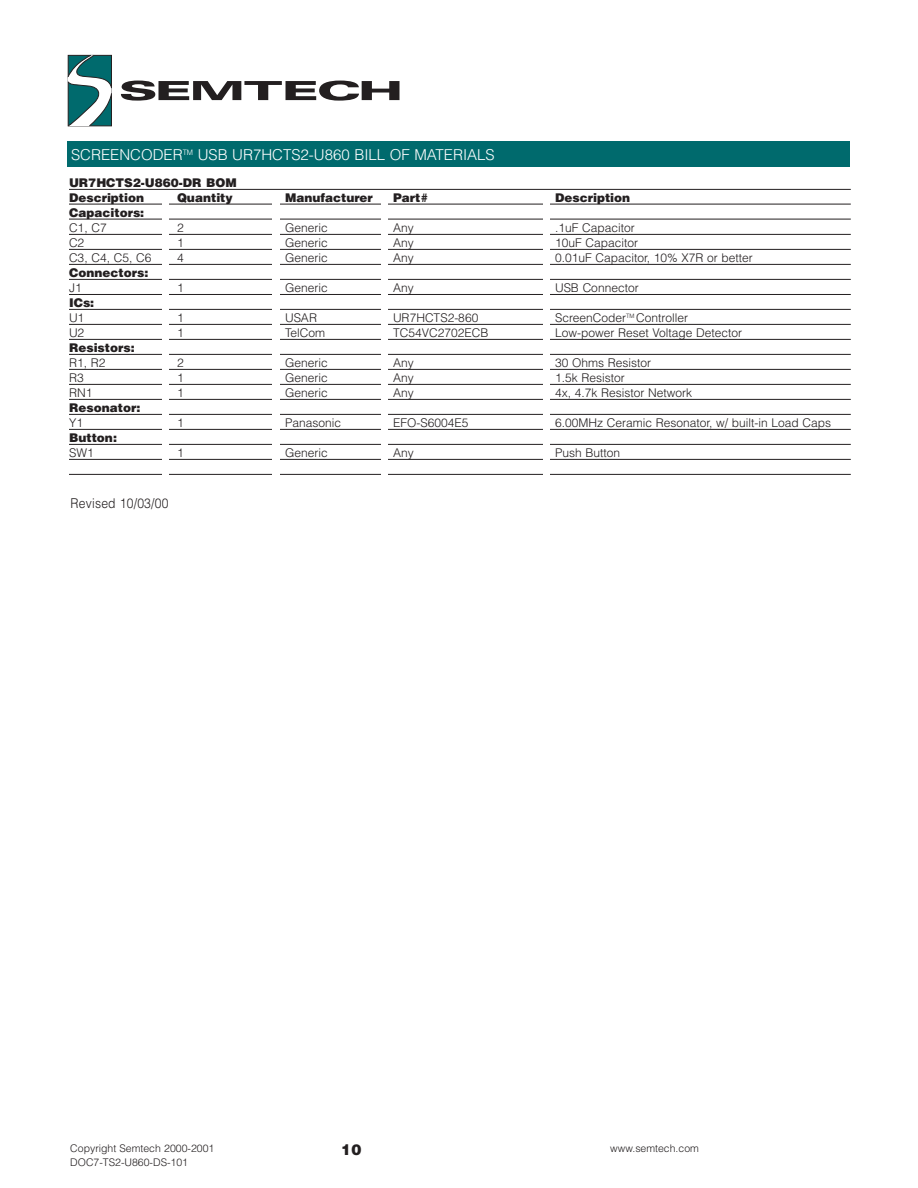
<style>
.page{position:relative;width:918px;height:1188px;background:#fff}
.page>*{position:absolute;margin:0;border:0;box-sizing:border-box;transform-origin:0 0}
.t1{font:300 15px "Helvetica";color:#fff}
.t2{font:900 15px "Helvetica";color:#231f20}
.t3{font:300 13.5px "Helvetica";letter-spacing:.015em;color:#231f20;scale:.9 1}
.t4{font:300 12px "Helvetica";color:#231f20}
.t5{font:900 12px/15px "Helvetica";color:#231f20}
.t6{font:300 10.5px/13.5px "Helvetica";color:#231f20}
</style>
<div class="page">
<div style="left:68px;top:142px;width:782px;height:25px;background:#006a6d"></div>
<svg style="left:67px;top:55px;width:332px;height:71px"></svg>
<hr style="left:69px;top:189px;width:782px;height:1px;background:#231f20">
<hr style="left:69px;top:204px;width:782px;height:1px;background:#231f20">
<hr style="left:69px;top:219px;width:782px;height:1px;background:#231f20">
<hr style="left:69px;top:234px;width:782px;height:1px;background:#231f20">
<hr style="left:69px;top:249px;width:782px;height:1px;background:#231f20">
<hr style="left:69px;top:264px;width:782px;height:1px;background:#231f20">
<hr style="left:69px;top:279px;width:782px;height:1px;background:#231f20">
<hr style="left:69px;top:294px;width:782px;height:1px;background:#231f20">
<hr style="left:69px;top:309px;width:782px;height:1px;background:#231f20">
<hr style="left:69px;top:324px;width:782px;height:1px;background:#231f20">
<hr style="left:69px;top:339px;width:782px;height:1px;background:#231f20">
<hr style="left:69px;top:354px;width:782px;height:1px;background:#231f20">
<hr style="left:69px;top:369px;width:782px;height:1px;background:#231f20">
<hr style="left:69px;top:384px;width:782px;height:1px;background:#231f20">
<hr style="left:69px;top:399px;width:782px;height:1px;background:#231f20">
<hr style="left:69px;top:414px;width:782px;height:1px;background:#231f20">
<hr style="left:69px;top:429px;width:782px;height:1px;background:#231f20">
<hr style="left:69px;top:444px;width:782px;height:1px;background:#231f20">
<hr style="left:69px;top:459px;width:782px;height:1px;background:#231f20">
<hr style="left:69px;top:474px;width:782px;height:1px;background:#231f20">
<div style="left:163px;top:196px;width:6px;height:289px;background:#fff"></div>
<div style="left:381px;top:198px;width:7px;height:284px;background:#fff"></div>
<div style="left:272px;top:194px;width:8px;height:290px;background:#fff"></div>
<div style="left:543px;top:194px;width:7px;height:289px;background:#fff"></div>
<p class="t1" style="left:71px;top:149px;width:425px">SCREENCODER<sup>TM</sup> USB UR7HCTS2-U860 BILL OF MATERIALS</p>
<p class="t5" style="left:69px;top:176px;width:169px">UR7HCTS2-U860-DR BOM<br>Description</p>
<p class="t5" style="left:177px;top:191px;width:57px">Quantity</p>
<p class="t5" style="left:285px;top:191px;width:89px">Manufacturer</p>
<p class="t5" style="left:393px;top:191px;width:37px">Part#</p>
<p class="t5" style="left:555px;top:191px;width:77px">Description</p>
<p class="t5" style="left:69px;top:206px;width:77px">Capacitors:</p>
<p class="t4" style="left:69px;top:223px;width:39px">C1, C7</p>
<p class="t4" style="left:177px;top:223px;width:8px">2</p>
<p class="t4" style="left:285px;top:223px;width:44px">Generic</p>
<p class="t4" style="left:393px;top:223px;width:22px">Any</p>
<p class="t4" style="left:555px;top:223px;width:81px">.1uF Capacitor</p>
<p class="t4" style="left:69px;top:238px;width:17px">C2</p>
<p class="t4" style="left:177px;top:238px;width:8px">1</p>
<p class="t4" style="left:285px;top:238px;width:44px">Generic</p>
<p class="t4" style="left:393px;top:238px;width:22px">Any</p>
<p class="t4" style="left:555px;top:238px;width:85px">10uF Capacitor</p>
<p class="t4" style="left:69px;top:253px;width:84px">C3, C4, C5, C6</p>
<p class="t4" style="left:177px;top:253px;width:8px">4</p>
<p class="t4" style="left:285px;top:253px;width:44px">Generic</p>
<p class="t4" style="left:393px;top:253px;width:22px">Any</p>
<p class="t4" style="left:555px;top:253px;width:199px">0.01uF Capacitor, 10% X7R or better</p>
<p class="t5" style="left:69px;top:266px;width:81px">Connectors:</p>
<p class="t4" style="left:69px;top:283px;width:14px">J1</p>
<p class="t4" style="left:177px;top:283px;width:8px">1</p>
<p class="t4" style="left:285px;top:283px;width:44px">Generic</p>
<p class="t4" style="left:393px;top:283px;width:22px">Any</p>
<p class="t4" style="left:555px;top:283px;width:85px">USB Connector</p>
<p class="t5" style="left:69px;top:296px;width:27px">ICs:</p>
<p class="t4" style="left:69px;top:313px;width:17px">U1</p>
<p class="t4" style="left:177px;top:313px;width:8px">1</p>
<p class="t4" style="left:285px;top:313px;width:34px">USAR</p>
<p class="t4" style="left:393px;top:313px;width:87px">UR7HCTS2-860</p>
<p class="t4" style="left:555px;top:313px;width:135px">ScreenCoder<sup>TM</sup> Controller</p>
<p class="t4" style="left:69px;top:328px;width:17px">U2</p>
<p class="t4" style="left:177px;top:328px;width:8px">1</p>
<p class="t4" style="left:285px;top:328px;width:42px">TelCom</p>
<p class="t4" style="left:393px;top:328px;width:97px">TC54VC2702ECB</p>
<p class="t4" style="left:555px;top:328px;width:189px">Low-power Reset Voltage Detector</p>
<p class="t5" style="left:69px;top:341px;width:67px">Resistors:</p>
<p class="t4" style="left:69px;top:358px;width:38px">R1, R2</p>
<p class="t4" style="left:177px;top:358px;width:8px">2</p>
<p class="t4" style="left:285px;top:358px;width:44px">Generic</p>
<p class="t4" style="left:393px;top:358px;width:22px">Any</p>
<p class="t4" style="left:555px;top:358px;width:98px">30 Ohms Resistor</p>
<p class="t4" style="left:69px;top:373px;width:16px">R3</p>
<p class="t4" style="left:177px;top:373px;width:8px">1</p>
<p class="t4" style="left:285px;top:373px;width:44px">Generic</p>
<p class="t4" style="left:393px;top:373px;width:22px">Any</p>
<p class="t4" style="left:555px;top:373px;width:71px">1.5k Resistor</p>
<p class="t4" style="left:69px;top:388px;width:25px">RN1</p>
<p class="t4" style="left:177px;top:388px;width:8px">1</p>
<p class="t4" style="left:285px;top:388px;width:44px">Generic</p>
<p class="t4" style="left:393px;top:388px;width:22px">Any</p>
<p class="t4" style="left:555px;top:388px;width:139px">4x, 4.7k Resistor Network</p>
<p class="t5" style="left:69px;top:401px;width:73px">Resonator:</p>
<p class="t4" style="left:69px;top:418px;width:16px">Y1</p>
<p class="t4" style="left:177px;top:418px;width:8px">1</p>
<p class="t4" style="left:285px;top:418px;width:58px">Panasonic</p>
<p class="t4" style="left:393px;top:418px;width:77px">EFO-S6004E5</p>
<p class="t4" style="left:555px;top:418px;width:278px">6.00MHz Ceramic Resonator, w/ built-in Load Caps</p>
<p class="t5" style="left:69px;top:431px;width:49px">Button:</p>
<p class="t4" style="left:69px;top:448px;width:26px">SW1</p>
<p class="t4" style="left:177px;top:448px;width:8px">1</p>
<p class="t4" style="left:285px;top:448px;width:44px">Generic</p>
<p class="t4" style="left:393px;top:448px;width:22px">Any</p>
<p class="t4" style="left:555px;top:448px;width:67px">Push Button</p>
<p class="t3" style="left:71px;top:499px;width:110px">Revised 10/03/00</p>
<p class="t6" style="left:70px;top:1143px;width:146px">Copyright Semtech 2000-2001<br>DOC7-TS2-U860-DS-101</p>
<p class="t2" style="left:341px;top:1144px;width:22px">10</p>
<p class="t6" style="left:610px;top:1143px;width:90px">www.semtech.com</p>
</div>
